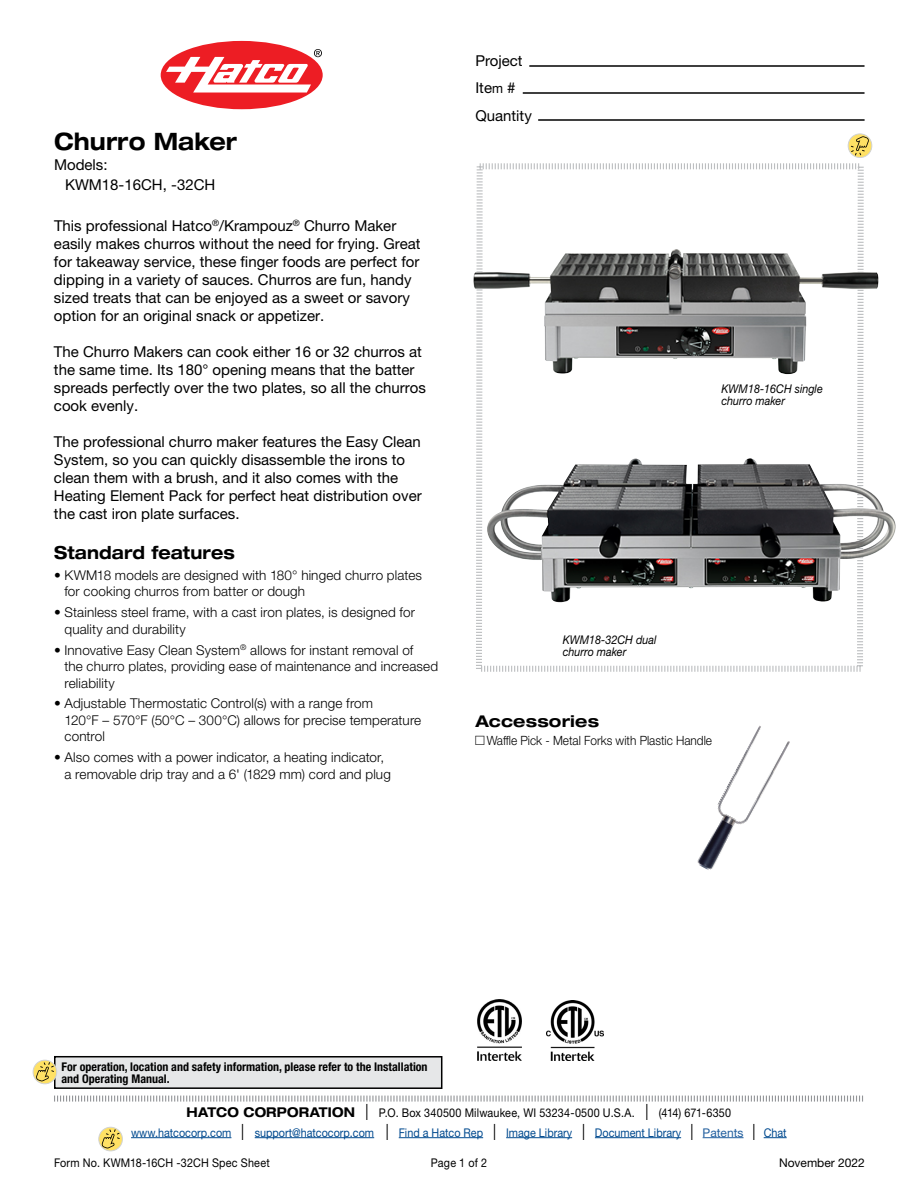
<style>
.page{position:relative;width:918px;height:1188px;background:#fff}
.page>*{position:absolute;margin:0;border:0;box-sizing:border-box;transform-origin:0 0}
.t1{font:700 expanded 24px "Helvetica Neue LT Std";letter-spacing:.005em;color:#000;scale:.9 1}
.t2{font:700 expanded 18px "Helvetica Neue LT Std";letter-spacing:.01em;color:#000;scale:.9 1}
.t3{font:700 expanded 16.2px "Helvetica Neue LT Std";letter-spacing:.01em;color:#000}
.t4{font:15px/18px "Helvetica Neue LT Std";color:#000}
.t5{font:300 13.5px/16.5px "Helvetica Neue LT Std";letter-spacing:.01em;color:#000}
.t6{font:300 12.75px "Helvetica Neue LT Std";color:#000;scale:.93 1}
.t7{font:12px/19.5px "Helvetica Neue LT Std";color:#004a8f;text-align:center;scale:.9 1}
.t8{font:700 condensed 12px/12px "Helvetica Neue LT Std";color:#000}
.t9{font:italic 12px/12px "Helvetica Neue LT Std";color:#000;scale:.9 1}
.t10{font:12px "Helvetica Neue LT Std";letter-spacing:.01em;color:#000;scale:.9 1}
.t11{font:12px "Helvetica Neue LT Std";letter-spacing:.01em;color:#000}
.s1{font-size:13.5px}
.s2{font-weight:700;font-stretch:expanded;font-size:13.5px;color:#000}
.s3{font-stretch:condensed;font-size:22.5px;color:#000}
.s4{color:#000}
.s5{color:#215e9e}
</style>
<div class="page">
<svg style="left:161px;top:41px;width:162px;height:68px"></svg>
<hr style="left:529px;top:65px;width:336px;height:2px;background:#000">
<hr style="left:523px;top:92px;width:342px;height:2px;background:#000">
<hr style="left:538px;top:119px;width:327px;height:2px;background:#000">
<svg style="left:54px;top:1095px;width:809px;height:7px"></svg>
<div style="left:55px;top:1057px;width:387px;height:31px;background:#e6e7e8"></div>
<div style="left:54px;top:1056px;width:388px;height:33px;border:2px solid #000"></div>
<svg style="left:33px;top:1060px;width:24px;height:24px"></svg>
<div style="left:33px;top:1060px;width:24px;height:24px;border:1px solid #d1d3d4;border-radius:50%"></div>
<svg style="left:36px;top:1062px;width:18px;height:20px"></svg>
<svg style="left:848px;top:134px;width:24px;height:24px"></svg>
<div style="left:848px;top:134px;width:24px;height:24px;border:1px solid #d1d3d4;border-radius:50%"></div>
<svg style="left:851px;top:136px;width:18px;height:20px"></svg>
<hr style="left:131px;top:1137px;width:100px;height:1px;background:#004a8f">
<hr style="left:255px;top:1137px;width:119px;height:1px;background:#004a8f">
<hr style="left:399px;top:1137px;width:84px;height:1px;background:#004a8f">
<hr style="left:506px;top:1137px;width:66px;height:1px;background:#004a8f">
<hr style="left:595px;top:1137px;width:86px;height:1px;background:#004a8f">
<hr style="left:703px;top:1137px;width:41px;height:1px;background:#215e9e">
<svg style="left:764px;top:1137px;width:23px;height:1px"></svg>
<div style="left:99px;top:1127px;width:23px;height:24px;border:1px solid #d1d3d4;border-radius:50%"></div>
<svg style="left:101px;top:1129px;width:19px;height:20px"></svg>
<svg style="left:476px;top:163px;width:389px;height:509px"></svg>
<img style="left:478px;top:1000px;width:43px;height:60px">
<img style="left:546px;top:1000px;width:57px;height:60px">
<img style="left:529px;top:459px;width:215px;height:31px">
<img style="left:473px;top:249px;width:406px;height:125px">
<img style="left:697px;top:725px;width:93px;height:145px">
<h1 class="t1" style="left:54px;top:126px;width:205px">Churro Maker</h1>
<p class="t4" style="left:65px;top:154px;width:152px;line-height:20.1px;text-indent:-11px">Models:<br>KWM18-16CH, -32CH</p>
<p class="t4" style="left:54px;top:216px;width:368px">This professional Hatco<sup>®</sup>/Krampouz<sup>®</sup> Churro Maker easily makes churros without the need for frying. Great for takeaway service, these finger foods are perfect for dipping in a variety of sauces. Churros are fun, handy sized treats that can be enjoyed as a sweet or savory option for an original snack or appetizer.</p>
<p class="t4" style="left:54px;top:342px;width:373px">The Churro Makers can cook either 16 or 32 churros at the same time. Its 180° opening means that the batter spreads perfectly over the two plates, so all the churros cook evenly.</p>
<p class="t4" style="left:54px;top:432px;width:369px">The professional churro maker features the Easy Clean System, so you can quickly disassemble the irons to clean them with a brush, and it also comes with the Heating Element Pack for perfect heat distribution over the cast iron plate surfaces.</p>
<p class="t2" style="left:54px;top:541px;width:203px">Standard features</p>
<p class="t5" style="left:65px;top:567px;width:359px;text-indent:-11px">• KWM18 models are designed with 180° hinged churro plates for cooking churros from batter or dough</p>
<p class="t5" style="left:65px;top:604px;width:352px;text-indent:-11px">• Stainless steel frame, with a cast iron plates, is designed for quality and durability</p>
<p class="t5" style="left:65px;top:641px;width:375px;text-indent:-11px">• Innovative Easy Clean System<sup>®</sup> allows for instant removal of<br>the churro plates, providing ease of maintenance and increased reliability</p>
<p class="t5" style="left:65px;top:695px;width:358px;text-indent:-11px">• Adjustable Thermostatic Control(s) with a range from<br>120°F – 570°F (50°C – 300°C) allows for precise temperature control</p>
<p class="t5" style="left:65px;top:749px;width:328px;text-indent:-11px">• Also comes with a power indicator, a heating indicator, a removable drip tray and a 6' (1829 mm) cord and plug</p>
<p class="t4" style="left:475px;top:47px;width:49px;line-height:27px">Project<br>Ite<span class="s1">m</span> #</p>
<p class="t4" style="left:475px;top:107px;width:58px">Quantity</p>
<p class="t9" style="left:721px;top:383px;width:114px">KWM18-16CH single churro maker</p>
<p class="t9" style="left:563px;top:633px;width:106px">KWM18-32CH dual churro maker</p>
<p class="t3" style="left:475px;top:711px;width:125px">Accessories</p>
<p class="t6" style="left:487px;top:733px;width:244px">Waffle Pick - Metal Forks with Plastic Handle</p>
<p class="t8" style="left:62px;top:1060px;width:368px">For operation, location and safety information, please refer to the Installation and Operating Manual.</p>
<p class="t7" style="left:131px;top:1103px;width:730px"><span class="s2">HATCO CORPORATION</span> <span class="s3">l</span> <span class="s4">P.O. Box 340500 Milwaukee, WI 53234-0500 U.S.A.</span> <span class="s3">l</span> <span class="s4">(414) 671-6350<br></span>www.hatcocorp.com <span class="s3">l</span> support@hatcocorp.com <span class="s3">l</span> Find a Hatco Rep <span class="s3">l</span> Image Library <span class="s3">l</span> Document Library <span class="s3">l</span> <span class="s5">Patents</span> <span class="s3">l</span> Chat</p>
<p class="t10" style="left:54px;top:1156px;width:241px">Form No. KWM18-16CH -32CH Spec Sheet</p>
<p class="t10" style="left:431px;top:1156px;width:64px">Page 1 of 2</p>
<p class="t11" style="left:779px;top:1156px;width:87px">November 2022</p>
</div>
